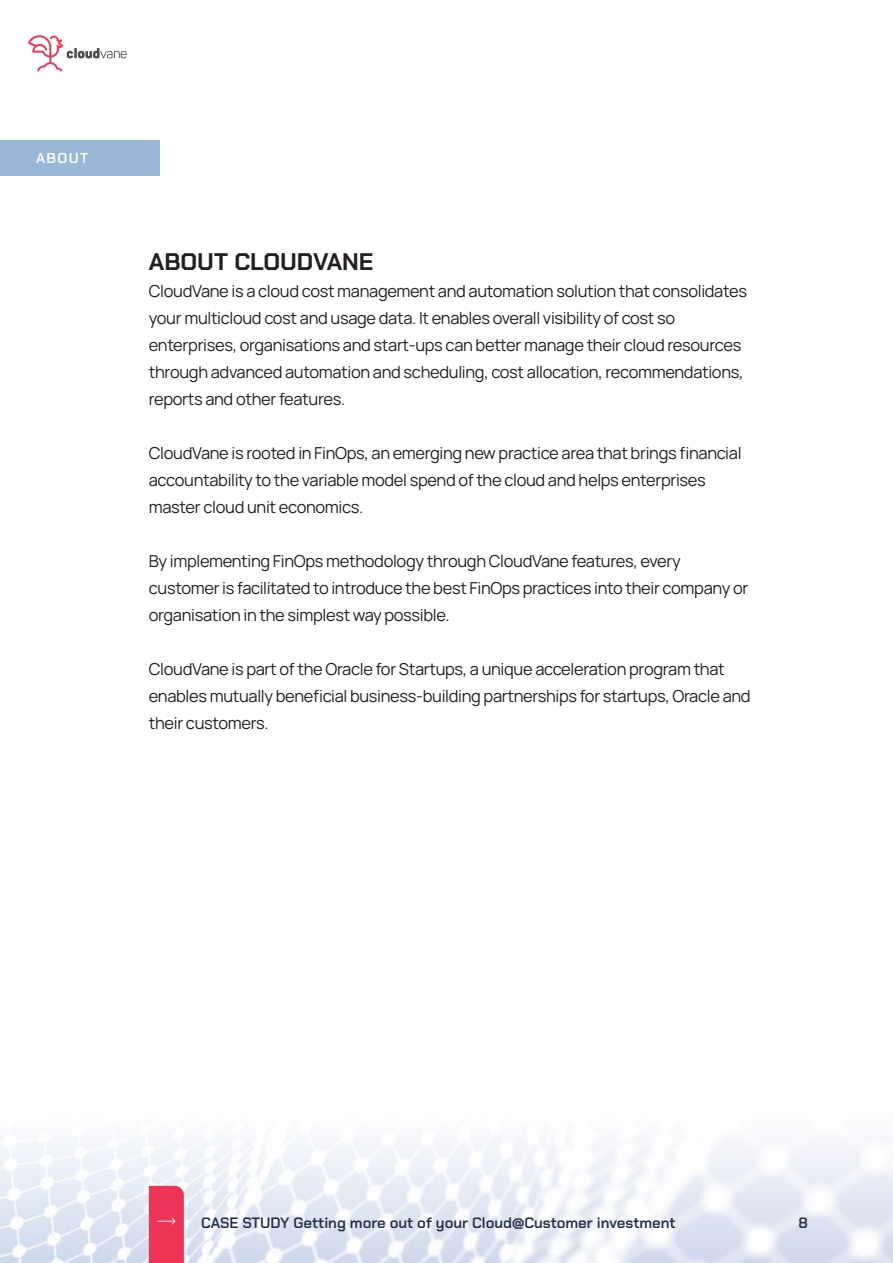
<style>
.page{position:relative;width:893px;height:1263px;background:#fff}
.page>*{position:absolute;margin:0;border:0;box-sizing:border-box;transform-origin:0 0}
.t1{font:700 24px "Chakra Petch";color:#231f20}
.t2{font:200 16.5px/27px "Manrope";letter-spacing:-.02em;color:#231f20}
.t3{font:600 15px "Chakra Petch";color:#232e46}
.t4{font:600 14.4px "Chakra Petch";letter-spacing:.1em;color:#fff}
</style>
<div class="page">
<img style="left:0;top:1138px;width:893px;height:125px">
<div style="left:149px;top:1186px;width:35px;height:77px;background:#ee3555"></div>
<svg style="left:28px;top:35px;width:99px;height:37px"></svg>
<div style="left:0;top:140px;width:159px;height:36px;background:#9ab7d7"></div>
<p class="t4" style="left:36px;top:150px;width:54px">ABOUT</p>
<h1 class="t1" style="left:149px;top:248px;width:226px">ABOUT CLOUDVANE</h1>
<p class="t2" style="left:149px;top:277px;width:600px">CloudVane is a cloud cost management and automation solution that consolidates your multicloud cost and usage data. It enables overall visibility of cost so enterprises, organisations and start-ups can better manage their cloud resources through advanced automation and scheduling, cost allocation, recommendations, reports and other features.</p>
<p class="t2" style="left:149px;top:439px;width:594px">CloudVane is rooted in FinOps, an emerging new practice area that brings financial accountability to the variable model spend of the cloud and helps enterprises master cloud unit economics.</p>
<p class="t2" style="left:149px;top:547px;width:601px">By implementing FinOps methodology through CloudVane features, every customer is facilitated to introduce the best FinOps practices into their company or organisation in the simplest way possible.</p>
<p class="t2" style="left:149px;top:655px;width:603px">CloudVane is part of the Oracle for Startups, a unique acceleration program that enables mutually beneficial business-building partnerships for startups, Oracle and their customers.</p>
<p class="t3" style="left:201px;top:1214px;width:476px">CASE STUDY Getting more out of your Cloud@Customer investment</p>
<p class="t3" style="left:798px;top:1214px;width:11px">8</p>
</div>
